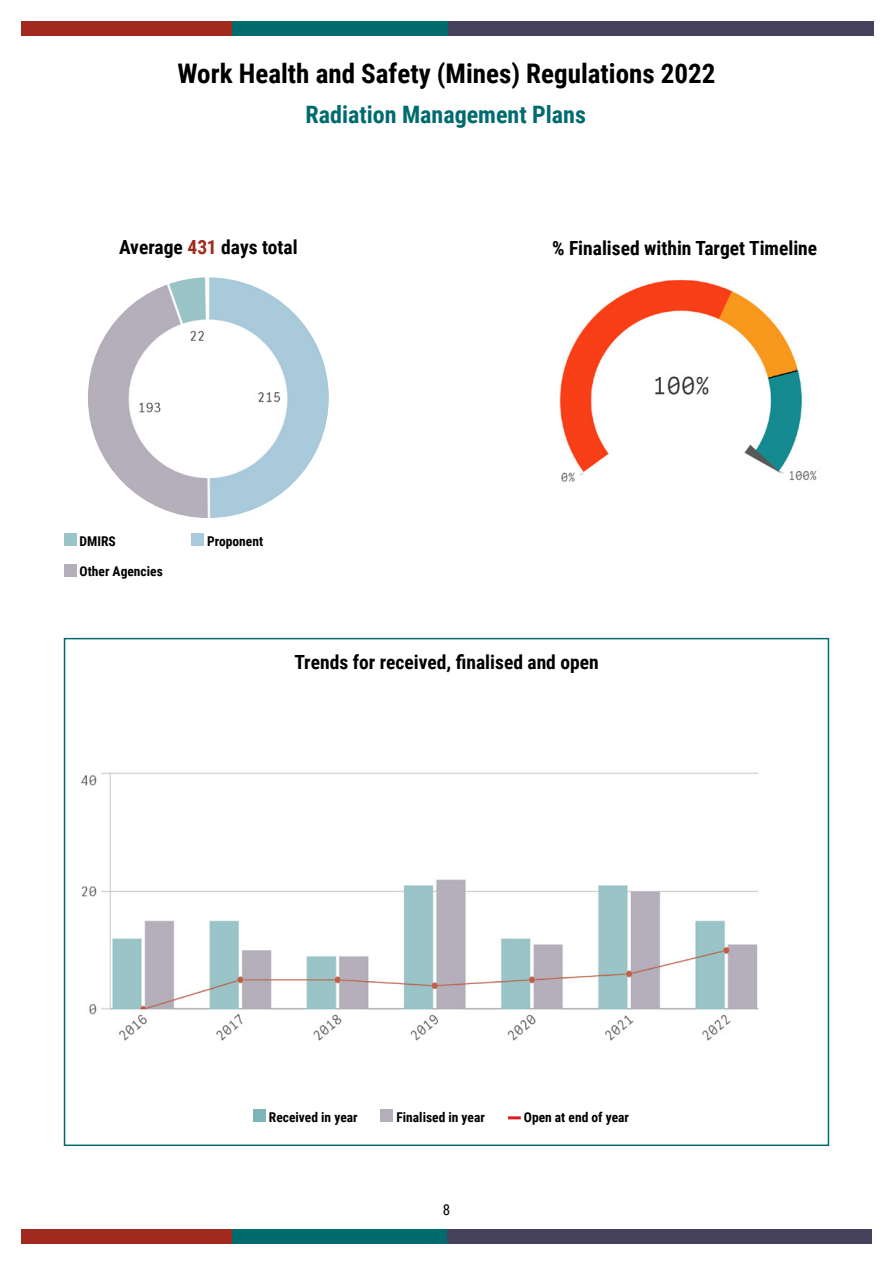
<style>
.page{position:relative;width:893px;height:1263px;background:#fff}
.page>*{position:absolute;margin:0;border:0;box-sizing:border-box;transform-origin:0 0}
._2__Sub_Heading{font:700 27px "Roboto Condensed";color:#000}
.Figure_heading{font:700 24px "Roboto Condensed";color:#006b6e}
.Table_heading{font:700 19.5px "Roboto Condensed";color:#000}
.t1{font:15px "Roboto Condensed";color:#000}
.Legend_text{font:700 13.5px "Roboto Condensed";color:#000}
.Legend_Text_23{font:700 13.5px "Roboto Condensed";color:#000}
.s1{color:#a02a1d}
</style>
<div class="page">
<div style="left:21px;top:21px;width:211px;height:14px;background:#a02a1d"></div>
<div style="left:447px;top:21px;width:427px;height:14px;background:#45415d"></div>
<div style="left:232px;top:21px;width:215px;height:14px;background:#006b6e"></div>
<div style="left:21px;top:1229px;width:211px;height:14px;background:#a02a1d"></div>
<div style="left:446px;top:1229px;width:426px;height:14px;background:#45415d"></div>
<div style="left:232px;top:1229px;width:214px;height:14px;background:#006b6e"></div>
<img style="left:88px;top:277px;width:241px;height:241px;border-radius:120px">
<div style="left:64px;top:533px;width:13px;height:13px;background:#9bc4c8"></div>
<div style="left:191px;top:533px;width:13px;height:13px;background:#a9cadb"></div>
<div style="left:64px;top:564px;width:13px;height:12px;background:#b5afbb"></div>
<img style="left:559px;top:279px;width:258px;height:203px">
<img style="left:81px;top:772px;width:678px;height:269px">
<div style="left:253px;top:1109px;width:13px;height:13px;background:#7db5b9"></div>
<div style="left:381px;top:1109px;width:12px;height:13px;background:#b4afbb"></div>
<svg style="left:508px;top:1116px;width:13px;height:3px"></svg>
<h2 class="_2__Sub_Heading" style="left:177px;top:54px;width:540px">Work Health and Safety (Mines) Regulations 2022</h2>
<p class="Figure_heading" style="left:306px;top:98px;width:282px">Radiation Management Plans</p>
<p class="Table_heading" style="left:119px;top:234px;width:180px">Average <span class="s1">431</span> days total</p>
<p class="Legend_Text_23" style="left:80px;top:531px;width:38px">DMIRS</p>
<p class="Legend_Text_23" style="left:207px;top:531px;width:57px">Proponent</p>
<p class="Legend_Text_23" style="left:80px;top:562px;width:85px">Other Agencies</p>
<p class="Table_heading" style="left:552px;top:235px;width:267px">% Finalised within Target Timeline</p>
<p class="Table_heading" style="left:294px;top:649px;width:306px">Trends for received, finalised and open</p>
<p class="Legend_text" style="left:269px;top:1108px;width:90px">Received in year</p>
<p class="Legend_text" style="left:396px;top:1108px;width:90px">Finalised in year</p>
<p class="Legend_text" style="left:524px;top:1108px;width:107px">Open at end of year</p>
<p class="t1" style="left:443px;top:1199px;width:9px">8</p>
</div>
